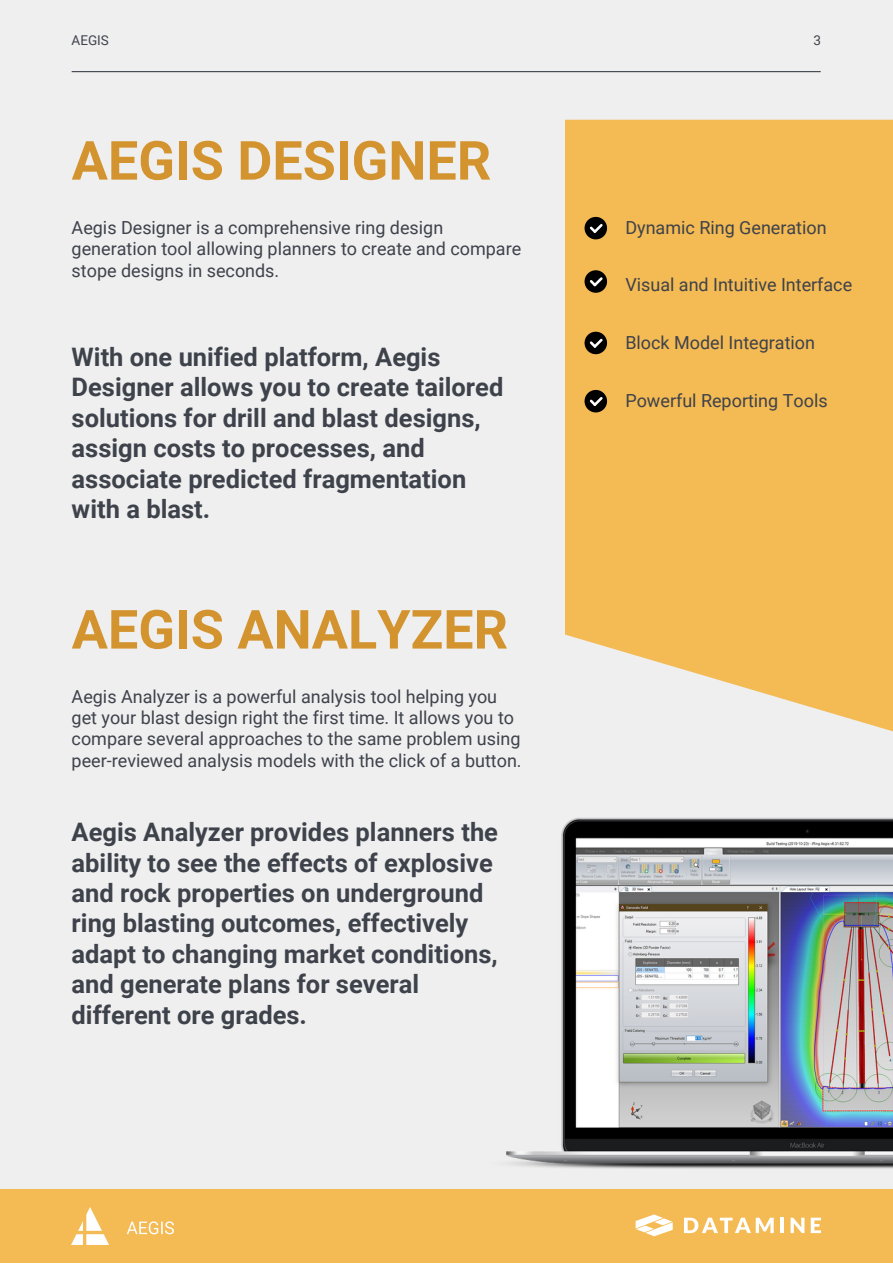
<style>
.page{position:relative;width:893px;height:1264px;background:#fff}
.page>*{position:absolute;margin:0;border:0;box-sizing:border-box;transform-origin:0 0}
.t1{font:700 54px "Roboto";color:#d3942f}
.t2{font:700 25.5px/30.3px "Roboto";color:#3e424b}
.t3{font:18px/21.3px "Roboto";color:#3e424b}
.t4{font:13.5px "Roboto";color:#3e424b}
</style>
<div class="page">
<div style="left:0;top:0;width:892px;height:1262px;background:#efefef"></div>
<svg style="left:565px;top:120px;width:327px;height:611px;background:#f3be5f"></svg>
<div style="left:0;top:1189px;width:892px;height:73px;background:#f4ba53"></div>
<svg style="left:684px;top:1217px;width:89px;height:16px"></svg>
<hr style="left:780px;top:1217px;width:4px;height:15px;background:#fff">
<svg style="left:790px;top:1217px;width:14px;height:16px"></svg>
<svg style="left:810px;top:1217px;width:11px;height:16px"></svg>
<svg style="left:635px;top:1214px;width:37px;height:22px"></svg>
<hr style="left:72px;top:71px;width:748px;height:1px;background:#3e424b">
<img style="left:72px;top:1207px;width:102px;height:37px">
<svg style="left:584px;top:217px;width:23px;height:22px"></svg>
<svg style="left:584px;top:270px;width:23px;height:23px"></svg>
<svg style="left:584px;top:332px;width:23px;height:22px"></svg>
<svg style="left:584px;top:390px;width:23px;height:22px"></svg>
<img style="left:506px;top:817px;width:386px;height:352px">
<p class="t4" style="left:72px;top:33px;width:39px">AEGIS</p>
<p class="t4" style="left:813px;top:33px;width:9px">3</p>
<h1 class="t1" style="left:72px;top:129px;width:421px">AEGIS DESIGNER</h1>
<p class="t3" style="left:72px;top:217px;width:451px">Aegis Designer is a comprehensive ring design generation tool allowing planners to create and compare stope designs in seconds.</p>
<h2 class="t2" style="left:72px;top:342px;width:433px">With one unified platform, Aegis<br>Designer allows you to create tailored solutions for drill and blast designs, assign costs to processes, and associate predicted fragmentation with a blast.</h2>
<h1 class="t1" style="left:72px;top:598px;width:438px">AEGIS ANALYZER</h1>
<p class="t3" style="left:72px;top:686px;width:451px">Aegis Analyzer is a powerful analysis tool helping you get your blast design right the first time. It allows you to compare several approaches to the same problem using peer-reviewed analysis models with the click of a button.</p>
<p class="t2" style="left:72px;top:817px;width:428px">Aegis Analyzer provides planners the ability to see the effects of explosive and rock properties on underground ring blasting outcomes, effectively adapt to changing market conditions, and generate plans for several different ore grades.</p>
<p class="t3" style="left:625px;top:217px;width:203px">Dynamic Ring Generation</p>
<p class="t3" style="left:625px;top:275px;width:228px">Visual and Intuitive Interface</p>
<p class="t3" style="left:625px;top:332px;width:191px">Block Model Integration</p>
<p class="t3" style="left:625px;top:390px;width:204px">Powerful Reporting Tools</p>
</div>
